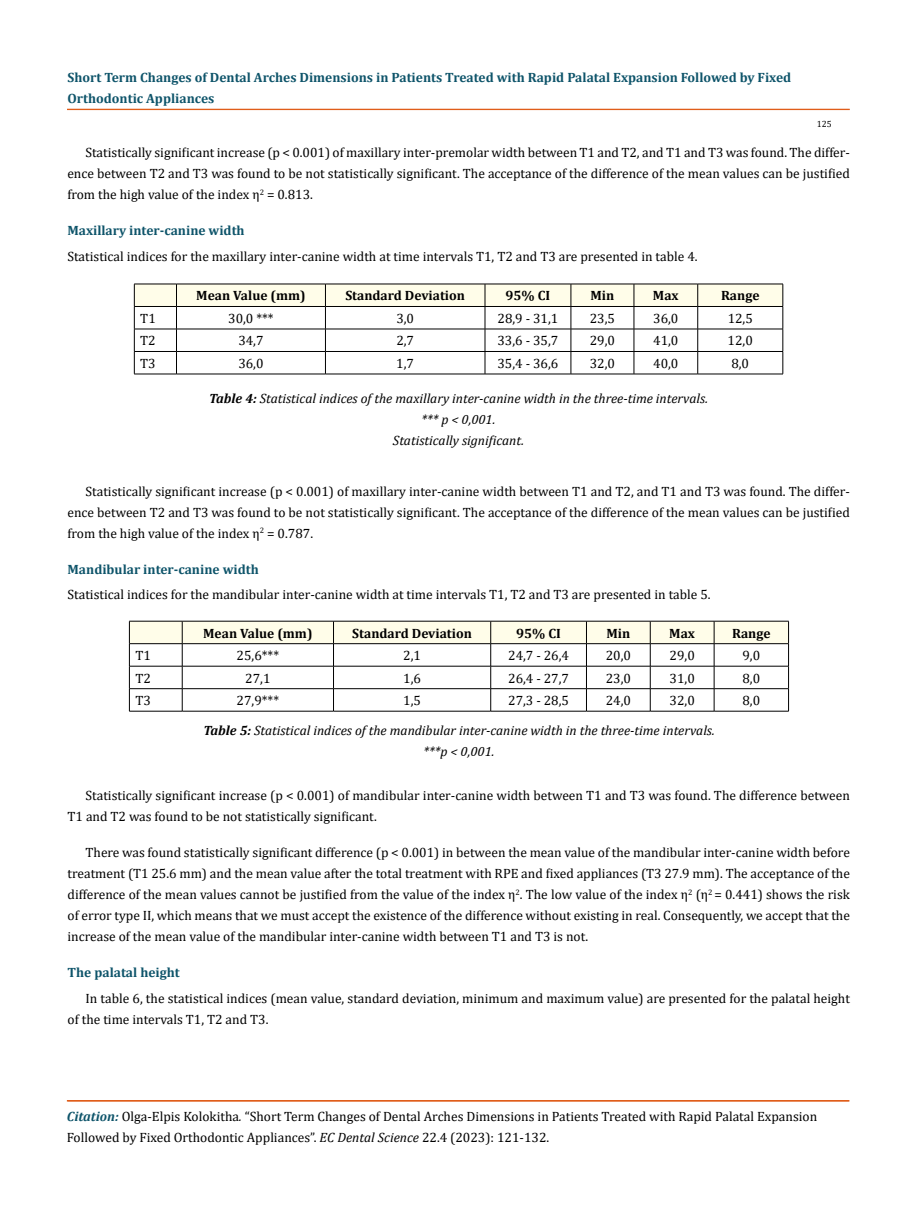
<style>
.page{position:relative;width:917px;height:1224px;background:#fff}
.page>*{position:absolute;margin:0;border:0;box-sizing:border-box;transform-origin:0 0}
.t1{font:13.5px/21px "Cambria";color:#000}
.t2{font:italic 13.5px/21px "Cambria";color:#000;text-align:center}
.t3{font:700 13.5px/21px "Cambria";color:#0e546a}
.t4{font:700 13.5px "Cambria";color:#000}
.t5{font:9px "Cambria";color:#000}
.s1{font-weight:700}
.s2{font-weight:700;font-style:italic;color:#0e546a}
.s3{font-style:italic}
</style>
<div class="page">
<div style="left:67px;top:109px;width:782px;height:1px;border:1px solid #e05d1a"></div>
<svg style="left:134px;top:284px;width:649px;height:90px"></svg>
<hr style="left:134px;top:374px;width:42px;height:1px;background:#000">
<hr style="left:176px;top:374px;width:149px;height:1px;background:#000">
<hr style="left:325px;top:374px;width:160px;height:1px;background:#000">
<hr style="left:485px;top:374px;width:86px;height:1px;background:#000">
<hr style="left:571px;top:374px;width:63px;height:1px;background:#000">
<hr style="left:634px;top:374px;width:63px;height:1px;background:#000">
<hr style="left:697px;top:374px;width:86px;height:1px;background:#000">
<svg style="left:129px;top:621px;width:660px;height:90px"></svg>
<hr style="left:129px;top:711px;width:53px;height:1px;background:#000">
<hr style="left:182px;top:711px;width:151px;height:1px;background:#000">
<hr style="left:333px;top:711px;width:157px;height:1px;background:#000">
<hr style="left:490px;top:711px;width:96px;height:1px;background:#000">
<hr style="left:586px;top:711px;width:64px;height:1px;background:#000">
<hr style="left:650px;top:711px;width:64px;height:1px;background:#000">
<hr style="left:714px;top:711px;width:74px;height:1px;background:#000">
<p class="t3" style="left:68px;top:67px;width:725px">Short Term Changes of Dental Arches Dimensions in Patients Treated with Rapid Palatal Expansion Followed by Fixed<br>Orthodontic Appliances</p>
<p class="t5" style="left:816px;top:118px;width:16px">125</p>
<p class="t1" style="left:67px;top:142px;width:784px;text-align:justify;text-indent:18px">Statistically significant increase (p &lt; 0.001) of maxillary inter-premolar width between T1 and T2, and T1 and T3 was found. The differ&shy;ence between T2 and T3 was found to be not statistically significant. The acceptance of the difference of the mean values can be justified from the high value of the index η<sup>2</sup> = 0.813.</p>
<p class="t3" style="left:67px;top:220px;width:179px">Maxillary inter-canine width</p>
<p class="t1" style="left:67px;top:245px;width:631px">Statistical indices for the maxillary inter-canine width at time intervals T1, T2 and T3 are presented in table 4.</p>
<p class="t4" style="left:196px;top:286px;width:111px">Mean Value (mm)</p>
<p class="t4" style="left:345px;top:286px;width:121px">Standard Deviation</p>
<p class="t4" style="left:505px;top:286px;width:46px">95% CI</p>
<p class="t4" style="left:590px;top:286px;width:25px">Min</p>
<p class="t4" style="left:653px;top:286px;width:27px">Max</p>
<p class="t4" style="left:721px;top:286px;width:40px">Range</p>
<p class="t1" style="left:140px;top:308px;width:17px">T1</p>
<p class="t1" style="left:228px;top:308px;width:47px">30,0 ***</p>
<p class="t1" style="left:396px;top:308px;width:19px">3,0</p>
<p class="t1" style="left:497px;top:308px;width:62px">28,9 - 31,1</p>
<p class="t1" style="left:590px;top:308px;width:27px">23,5</p>
<p class="t1" style="left:653px;top:308px;width:27px">36,0</p>
<p class="t1" style="left:727px;top:308px;width:27px">12,5</p>
<p class="t1" style="left:140px;top:330px;width:17px">T2</p>
<p class="t1" style="left:238px;top:330px;width:27px">34,7</p>
<p class="t1" style="left:396px;top:330px;width:19px">2,7</p>
<p class="t1" style="left:497px;top:330px;width:62px">33,6 - 35,7</p>
<p class="t1" style="left:589px;top:330px;width:27px">29,0</p>
<p class="t1" style="left:653px;top:330px;width:27px">41,0</p>
<p class="t1" style="left:727px;top:330px;width:27px">12,0</p>
<p class="t1" style="left:140px;top:353px;width:17px">T3</p>
<p class="t1" style="left:238px;top:353px;width:27px">36,0</p>
<p class="t1" style="left:396px;top:353px;width:19px">1,7</p>
<p class="t1" style="left:497px;top:353px;width:62px">35,4 - 36,6</p>
<p class="t1" style="left:589px;top:353px;width:27px">32,0</p>
<p class="t1" style="left:653px;top:353px;width:27px">40,0</p>
<p class="t1" style="left:731px;top:353px;width:19px">8,0</p>
<p class="t2" style="left:209px;top:388px;width:500px"><span class="s1">Table 4:</span> Statistical indices of the maxillary inter-canine width in the three-time intervals. *** p &lt; 0,001.<br>Statistically significant.</p>
<p class="t1" style="left:67px;top:481px;width:783px;text-align:justify;text-indent:18px">Statistically significant increase (p &lt; 0.001) of maxillary inter-canine width between T1 and T2, and T1 and T3 was found. The differ&shy;ence between T2 and T3 was found to be not statistically significant. The acceptance of the difference of the mean values can be justified from the high value of the index η<sup>2</sup> = 0.787.</p>
<p class="t3" style="left:68px;top:558px;width:193px">Mandibular inter-canine width</p>
<p class="t1" style="left:68px;top:584px;width:644px">Statistical indices for the mandibular inter-canine width at time intervals T1, T2 and T3 are presented in table 5.</p>
<p class="t4" style="left:203px;top:624px;width:111px">Mean Value (mm)</p>
<p class="t4" style="left:352px;top:624px;width:121px">Standard Deviation</p>
<p class="t4" style="left:516px;top:624px;width:46px">95% CI</p>
<p class="t4" style="left:606px;top:624px;width:25px">Min</p>
<p class="t4" style="left:669px;top:624px;width:27px">Max</p>
<p class="t4" style="left:732px;top:624px;width:40px">Range</p>
<p class="t1" style="left:135px;top:645px;width:17px">T1</p>
<p class="t1" style="left:236px;top:645px;width:44px">25,6***</p>
<p class="t1" style="left:403px;top:645px;width:19px">2,1</p>
<p class="t1" style="left:508px;top:645px;width:62px">24,7 - 26,4</p>
<p class="t1" style="left:605px;top:645px;width:27px">20,0</p>
<p class="t1" style="left:669px;top:645px;width:27px">29,0</p>
<p class="t1" style="left:742px;top:645px;width:19px">9,0</p>
<p class="t1" style="left:135px;top:668px;width:17px">T2</p>
<p class="t1" style="left:245px;top:668px;width:27px">27,1</p>
<p class="t1" style="left:403px;top:668px;width:19px">1,6</p>
<p class="t1" style="left:508px;top:668px;width:62px">26,4 - 27,7</p>
<p class="t1" style="left:605px;top:668px;width:27px">23,0</p>
<p class="t1" style="left:669px;top:668px;width:27px">31,0</p>
<p class="t1" style="left:742px;top:668px;width:19px">8,0</p>
<p class="t1" style="left:135px;top:690px;width:17px">T3</p>
<p class="t1" style="left:236px;top:690px;width:44px">27,9***</p>
<p class="t1" style="left:403px;top:690px;width:19px">1,5</p>
<p class="t1" style="left:508px;top:690px;width:62px">27,3 - 28,5</p>
<p class="t1" style="left:605px;top:690px;width:27px">24,0</p>
<p class="t1" style="left:669px;top:690px;width:27px">32,0</p>
<p class="t1" style="left:742px;top:690px;width:19px">8,0</p>
<p class="t2" style="left:203px;top:719px;width:513px"><span class="s1">Table 5:</span> Statistical indices of the mandibular inter-canine width in the three-time intervals. ***p &lt; 0,001.</p>
<p class="t1" style="left:68px;top:785px;width:783px;text-indent:18px">Statistically significant increase (p &lt; 0.001) of mandibular inter-canine width between T1 and T3 was found. The difference between<br>T1 and T2 was found to be not statistically significant.</p>
<p class="t1" style="left:68px;top:842px;width:784px;text-align:justify;text-indent:18px">There was found statistically significant difference (p &lt; 0.001) in between the mean value of the mandibular inter-canine width before treatment (T1 25.6 mm) and the mean value after the total treatment with RPE and fixed appliances (T3 27.9 mm). The acceptance of the difference of the mean values cannot be justified from the value of the index η<sup>2</sup>. The low value of the index η<sup>2</sup> (η<sup>2</sup> = 0.441) shows the risk of error type II, which means that we must accept the existence of the difference without existing in real. Consequently, we accept that the increase of the mean value of the mandibular inter-canine width between T1 and T3 is not.</p>
<p class="t3" style="left:68px;top:962px;width:114px">The palatal height</p>
<p class="t1" style="left:68px;top:988px;width:783px;text-indent:18px">In table 6, the statistical indices (mean value, standard deviation, minimum and maximum value) are presented for the palatal height of the time intervals T1, T2 and T3.</p>
<p class="t1" style="left:67px;top:1106px;width:752px"><span class="s2">Citation:</span> Olga-Elpis Kolokitha<span class="s3">.</span> “Short Term Changes of Dental Arches Dimensions in Patients Treated with Rapid Palatal Expansion<br>Followed by Fixed Orthodontic Appliances”. <span class="s3">EC Dental Science</span> 22.4 (2023): 121-132.</p>
</div>
